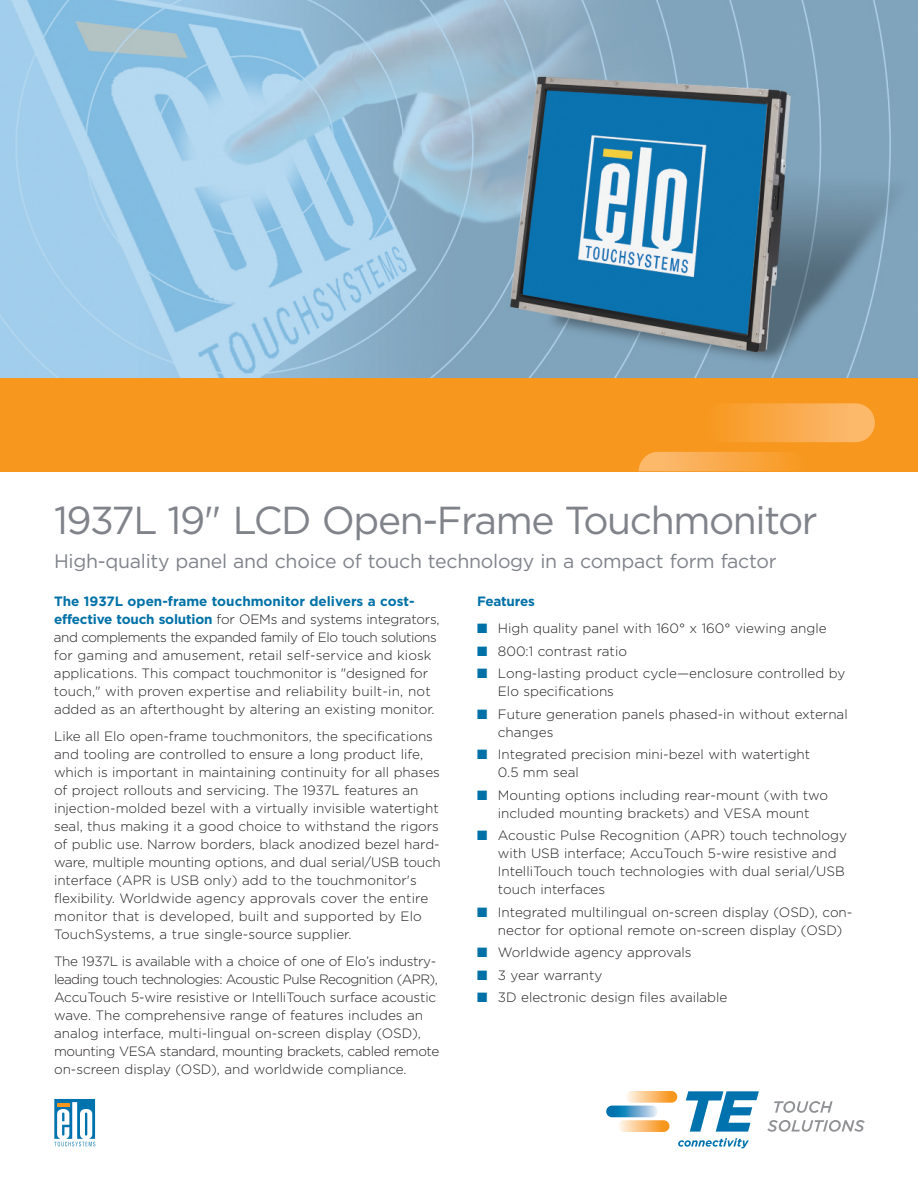
<style>
.page{position:relative;width:918px;height:1188px;background:#fff}
.page>*{position:absolute;margin:0;border:0;box-sizing:border-box;transform-origin:0 0}
.t1{font:39px "Gotham";letter-spacing:-.035em;color:#80838a}
.t2{font:19.5px "Gotham";letter-spacing:-.015em;color:#80838a}
.t3{font:300 13.5px/18px "Gotham";color:#231f20}
.t4{font:300 13.5px/18px "Gotham";letter-spacing:-.02em;color:#231f20}
.t5{font:700 13.5px "Gotham";letter-spacing:-.015em;color:#0071a7}
.s1{font-weight:700;color:#0071a7}
.s2{color:#0071a7}
</style>
<div class="page">
<img style="left:0;top:0;width:918px;height:378px">
<div style="left:0;top:378px;width:918px;height:93px;background:#f7971d"></div>
<img style="left:704px;top:403px;width:171px;height:39px;border-radius:19px">
<img style="left:639px;top:452px;width:148px;height:19px">
<svg style="left:55px;top:1099px;width:41px;height:48px"></svg>
<svg style="left:54px;top:1099px;width:41px;height:47px"></svg>
<svg style="left:774px;top:1101px;width:59px;height:12px"></svg>
<svg style="left:767px;top:1120px;width:98px;height:12px"></svg>
<svg style="left:626px;top:1091px;width:51px;height:12px"></svg>
<svg style="left:618px;top:1120px;width:51px;height:12px"></svg>
<svg style="left:606px;top:1106px;width:52px;height:11px"></svg>
<svg style="left:686px;top:1091px;width:73px;height:41px"></svg>
<svg style="left:678px;top:1138px;width:71px;height:10px"></svg>
<h1 class="t1" style="left:54px;top:497px;width:765px">1937L 19" LCD Open-Frame Touchmonitor</h1>
<h2 class="t2" style="left:54px;top:550px;width:724px">High-quality panel and choice of touch technology in a compact form factor</h2>
<p class="t3" style="left:54px;top:593px;width:387px"><span class="s1">The 1937L open-frame touchmonitor delivers a cost&shy;effective touch solution</span> for OEMs and systems integrators, and complements the expanded family of Elo touch solutions for gaming and amusement, retail self-service and kiosk applications. This compact touchmonitor is "designed for touch," with proven expertise and reliability built-in, not added as an afterthought by altering an existing monitor.</p>
<p class="t3" style="left:54px;top:728px;width:388px">Like all Elo open-frame touchmonitors, the specifications and tooling are controlled to ensure a long product life, which is important in maintaining continuity for all phases of project rollouts and servicing. The 1937L features an injection-molded bezel with a virtually invisible watertight seal, thus making it a good choice to withstand the rigors of public use. Narrow borders, black anodized bezel hard&shy;ware, multiple mounting options, and dual serial/USB touch interface (APR is USB only) add to the touchmonitor's flexibility. Worldwide agency approvals cover the entire monitor that is developed, built and supported by Elo TouchSystems, a true single-source supplier.</p>
<p class="t4" style="left:54px;top:953px;width:387px">The 1937L is available with a choice of one of Elo’s industry&shy;leading touch technologies: Acoustic Pulse Recognition (APR), AccuTouch 5-wire resistive or IntelliTouch surface acoustic wave. The comprehensive range of features includes an analog interface, multi-lingual on-screen display (OSD), mounting VESA standard, mounting brackets, cabled remote on-screen display (OSD), and worldwide compliance.</p>
<p class="t5" style="left:477px;top:594px;width:59px">Features</p>
<p class="t3" style="left:477px;top:620px;width:351px"><span class="s2">■</span> High quality panel with 160° x 160° viewing angle</p>
<p class="t3" style="left:477px;top:642px;width:152px"><span class="s2">■</span> 800:1 contrast ratio</p>
<p class="t3" style="left:498px;top:665px;width:349px;text-indent:-21px"><span class="s2">■</span> Long-lasting product cycle—enclosure controlled by<br>Elo specifications</p>
<p class="t3" style="left:498px;top:705px;width:351px;text-indent:-21px"><span class="s2">■</span> Future generation panels phased-in without external changes</p>
<p class="t3" style="left:498px;top:746px;width:314px;text-indent:-21px"><span class="s2">■</span> Integrated precision mini-bezel with watertight<br>0.5 mm seal</p>
<p class="t3" style="left:477px;top:786px;width:353px;text-align:center"><span class="s2">■</span> Mounting options including rear-mount (with two included mounting brackets) and VESA mount</p>
<p class="t3" style="left:498px;top:827px;width:351px;text-indent:-21px"><span class="s2">■</span> Acoustic Pulse Recognition (APR) touch technology with USB interface; AccuTouch 5-wire resistive and IntelliTouch touch technologies with dual serial/USB touch interfaces</p>
<p class="t3" style="left:498px;top:903px;width:356px;text-indent:-21px"><span class="s2">■</span> Integrated multilingual on-screen display (OSD), con&shy;nector for optional remote on-screen display (OSD)</p>
<p class="t3" style="left:477px;top:944px;width:216px"><span class="s2">■</span> Worldwide agency approvals</p>
<p class="t3" style="left:477px;top:966px;width:127px"><span class="s2">■</span> 3 year warranty</p>
<p class="t3" style="left:477px;top:989px;width:252px"><span class="s2">■</span> 3D electronic design files available</p>
</div>
